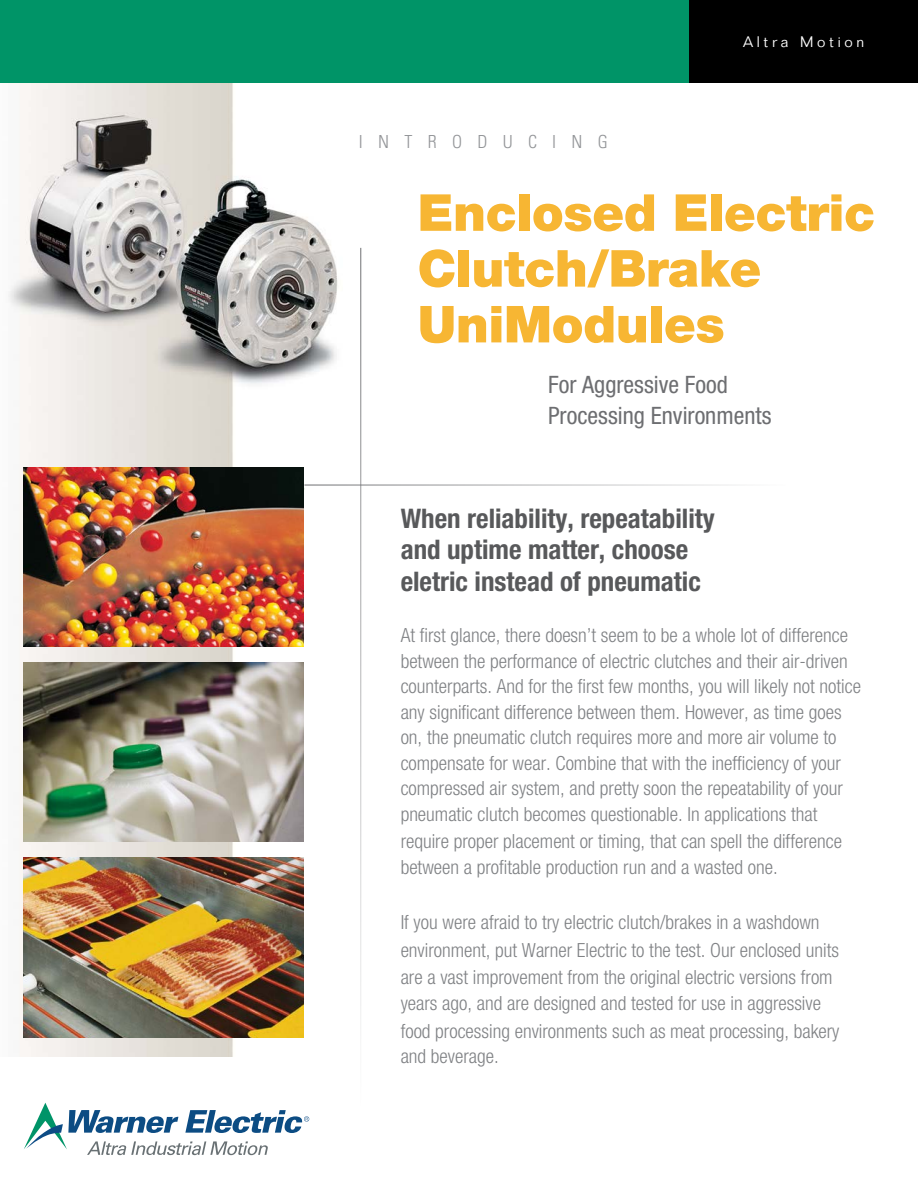
<style>
.page{position:relative;width:918px;height:1188px;background:#fff}
.page>*{position:absolute;margin:0;border:0;box-sizing:border-box;transform-origin:0 0}
.t1{font:900 51px/55.8px "Helvetica Neue LT Std";letter-spacing:-.01em;color:#f7b633}
.t2{font:700 condensed 27px "Helvetica Neue LT Std";color:#58595b}
.t3{font:condensed 24px "Helvetica Neue LT Std";color:#6d6e71}
.t4{font:300 condensed 19.5px/25.5px "Helvetica Neue LT Std";color:#808285}
.t5{font:300 condensed 18px "Univers LT Std";letter-spacing:.85em;color:#939598}
.t6{font:300 15px "Folio Std";letter-spacing:.25em;color:#fff}
</style>
<div class="page">
<img style="left:8px;top:83px;width:330px;height:973px">
<img style="left:24px;top:662px;width:280px;height:180px">
<img style="left:24px;top:857px;width:280px;height:180px">
<img style="left:24px;top:467px;width:280px;height:180px">
<div style="left:0;top:0;width:918px;height:82px;background:#009467"></div>
<div style="left:689px;top:0;width:229px;height:82px;background:#000"></div>
<div style="left:304px;top:481px;width:77px;height:19px;background:#fff"></div>
<hr style="left:360px;top:248px;width:1px;height:858px;background:#6d6e71">
<hr style="left:304px;top:485px;width:482px;height:1px;background:#6d6e71">
<svg style="left:24px;top:1103px;width:285px;height:52px"></svg>
<p class="t5" style="left:359px;top:131px;width:251px">INTRODUCING</p>
<p class="t6" style="left:743px;top:32px;width:123px">Altra Motion</p>
<p class="t1" style="left:418px;top:185px;width:459px">Enclosed Electric<br>Clutch/Brake</p>
<p class="t1" style="left:418px;top:296px;width:309px">UniModules</p>
<p class="t3" style="left:548px;top:370px;width:181px">For Aggressive Food</p>
<p class="t3" style="left:548px;top:402px;width:225px">Processing Environments</p>
<p class="t2" style="left:401px;top:502px;width:316px">When reliability, repeatability</p>
<p class="t2" style="left:401px;top:533px;width:289px">and uptime matter, choose</p>
<p class="t2" style="left:401px;top:565px;width:302px">eletric instead of pneumatic</p>
<p class="t4" style="left:401px;top:622px;width:462px">At first glance, there doesn’t seem to be a whole lot of difference between the performance of electric clutches and their air-driven counterparts. And for the first few months, you will likely not notice any significant difference between them. However, as time goes on, the pneumatic clutch requires more and more air volume to compensate for wear. Combine that with the inefficiency of your compressed air system, and pretty soon the repeatability of your pneumatic clutch becomes questionable. In applications that</p>
<p class="t4" style="left:401px;top:829px;width:443px">require proper placement or timing, that can spell the difference between a profitable production run and a wasted one.</p>
<p class="t4" style="left:401px;top:909px;width:420px">If you were afraid to try electric clutch/brakes in a washdown</p>
<p class="t4" style="left:401px;top:937px;width:440px">environment, put Warner Electric to the test. Our enclosed units</p>
<p class="t4" style="left:401px;top:965px;width:434px">are a vast improvement from the original electric versions from years ago, and are designed and tested for use in aggressive</p>
<p class="t4" style="left:401px;top:1018px;width:440px">food processing environments such as meat processing, bakery and beverage.</p>
</div>
